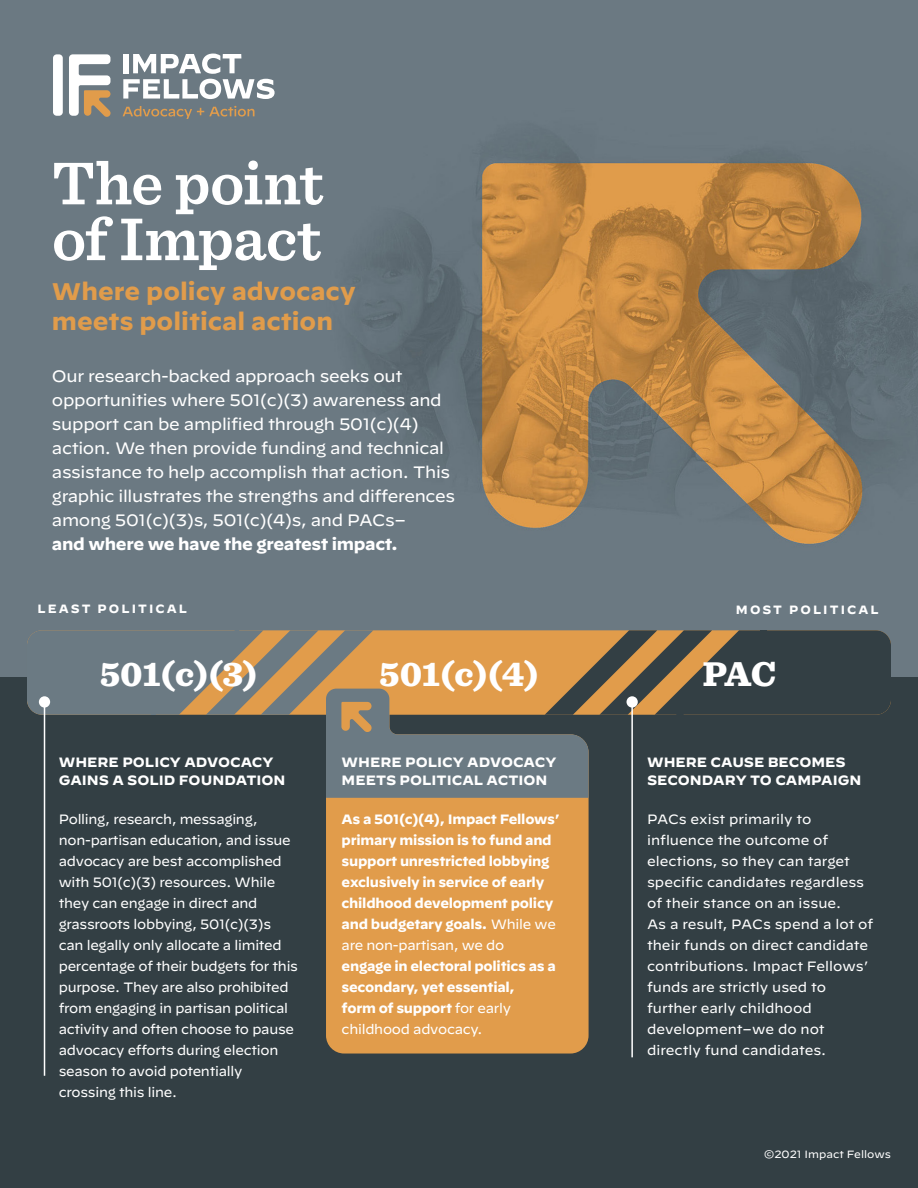
<style>
.page{position:relative;width:918px;height:1188px;background:#fff}
.page>*{position:absolute;margin:0;border:0;box-sizing:border-box;transform-origin:0 0}
.t1{font:600 63px/55.8px "Sentinel";letter-spacing:-.015em;color:#fff}
.t2{font:900 36px "Sentinel";color:#fff}
.t3{font:700 24px/30.6px "Decimal";color:#e19c4b}
.t4{font:16.5px/24px "Decimal";letter-spacing:-.02em;color:#fff}
.t5{font:700 16.5px "Decimal";letter-spacing:-.02em;color:#fff}
.t6{font:13.5px/21px "Decimal";letter-spacing:-.02em;color:#fff}
.t7{font:13.5px/21px "Decimal";color:#fff}
.t8{font:700 13.5px/21px "Decimal";letter-spacing:-.02em;color:#fff}
.t9{font:700 13.5px/18px "Decimal";color:#fff}
.t10{font:700 12px "Decimal";letter-spacing:.175em;color:#fff}
.t11{font:10.5px "Decimal";color:#fff}
.s1{font-weight:400}
</style>
<div class="page">
<img style="left:0;top:0;width:918px;height:677px">
<div style="left:0;top:677px;width:918px;height:511px;background:#333f44"></div>
<svg style="left:123px;top:54px;width:152px;height:45px"></svg>
<div style="left:53px;top:54px;width:10px;height:62px;background:#fff;border-radius:4px"></div>
<svg style="left:69px;top:54px;width:42px;height:63px"></svg>
<svg style="left:123px;top:106px;width:132px;height:13px;background:#888174"></svg>
<div style="left:326px;top:798px;width:263px;height:256px;background:#e19c4b"></div>
<svg style="left:27px;top:630px;width:864px;height:168px"></svg>
<hr style="left:44px;top:702px;width:1px;height:374px;background:#fff">
<div style="left:39px;top:696px;width:11px;height:12px;background:#fff;border-radius:50%"></div>
<hr style="left:631px;top:702px;width:2px;height:355px;background:#fff">
<div style="left:627px;top:696px;width:11px;height:12px;background:#fff;border-radius:50%"></div>
<h1 class="t1" style="left:52px;top:152px;width:273px">The point of Impact</h1>
<h3 class="t3" style="left:52px;top:276px;width:305px">Where policy advocacy meets political action</h3>
<p class="t4" style="left:52px;top:364px;width:405px">Our research-backed approach seeks out opportunities where 501(c)(3) awareness and support can be amplified through 501(c)(4) action. We then provide funding and technical assistance to help accomplish that action. This graphic illustrates the strengths and differences among 501(c)(3)s, 501(c)(4)s, and PACs–</p>
<p class="t5" style="left:52px;top:535px;width:348px">and where we have the greatest impact.</p>
<p class="t10" style="left:37px;top:602px;width:151px">LEAST POLITICAL</p>
<p class="t10" style="left:736px;top:602px;width:144px">MOST POLITICAL</p>
<h2 class="t2" style="left:100px;top:645px;width:159px">501(c)(3)</h2>
<h2 class="t2" style="left:379px;top:645px;width:161px">501(c)(4)</h2>
<h2 class="t2" style="left:703px;top:645px;width:75px">PAC</h2>
<p class="t9" style="left:59px;top:753px;width:228px">WHERE POLICY ADVOCACY<br>GAINS A SOLID FOUNDATION</p>
<p class="t6" style="left:59px;top:808px;width:241px">Polling, research, messaging, non-partisan education, and issue advocacy are best accomplished with 501(c)(3) resources. While they can engage in direct and grassroots lobbying, 501(c)(3)s can legally only allocate a limited percentage of their budgets for this purpose. They are also prohibited from engaging in partisan political activity and often choose to pause advocacy efforts during election season to avoid potentially crossing this line.</p>
<p class="t9" style="left:342px;top:753px;width:216px">WHERE POLICY ADVOCACY<br>MEETS POLITICAL ACTION</p>
<p class="t8" style="left:342px;top:808px;width:220px">As a 501(c)(4), Impact Fellows’ primary mission is to fund and support unrestricted lobbying exclusively in service of early childhood development policy and budgetary goals. <span class="s1">While we are non-partisan, we do</span></p>
<p class="t8" style="left:342px;top:955px;width:216px">engage in electoral politics as a secondary, yet essential,<br>form of support <span class="s1">for early childhood advocacy.</span></p>
<p class="t9" style="left:647px;top:753px;width:216px">WHERE CAUSE BECOMES<br>SECONDARY TO CAMPAIGN</p>
<p class="t7" style="left:647px;top:808px;width:228px">PACs exist primarily to influence the outcome of elections, so they can target specific candidates regardless of their stance on an issue.<br>As a result, PACs spend a lot of their funds on direct candidate contributions. Impact Fellows’ funds are strictly used to further early childhood development–we do not directly fund candidates.</p>
<p class="t11" style="left:764px;top:1149px;width:128px">©2021 Impact Fellows</p>
</div>
